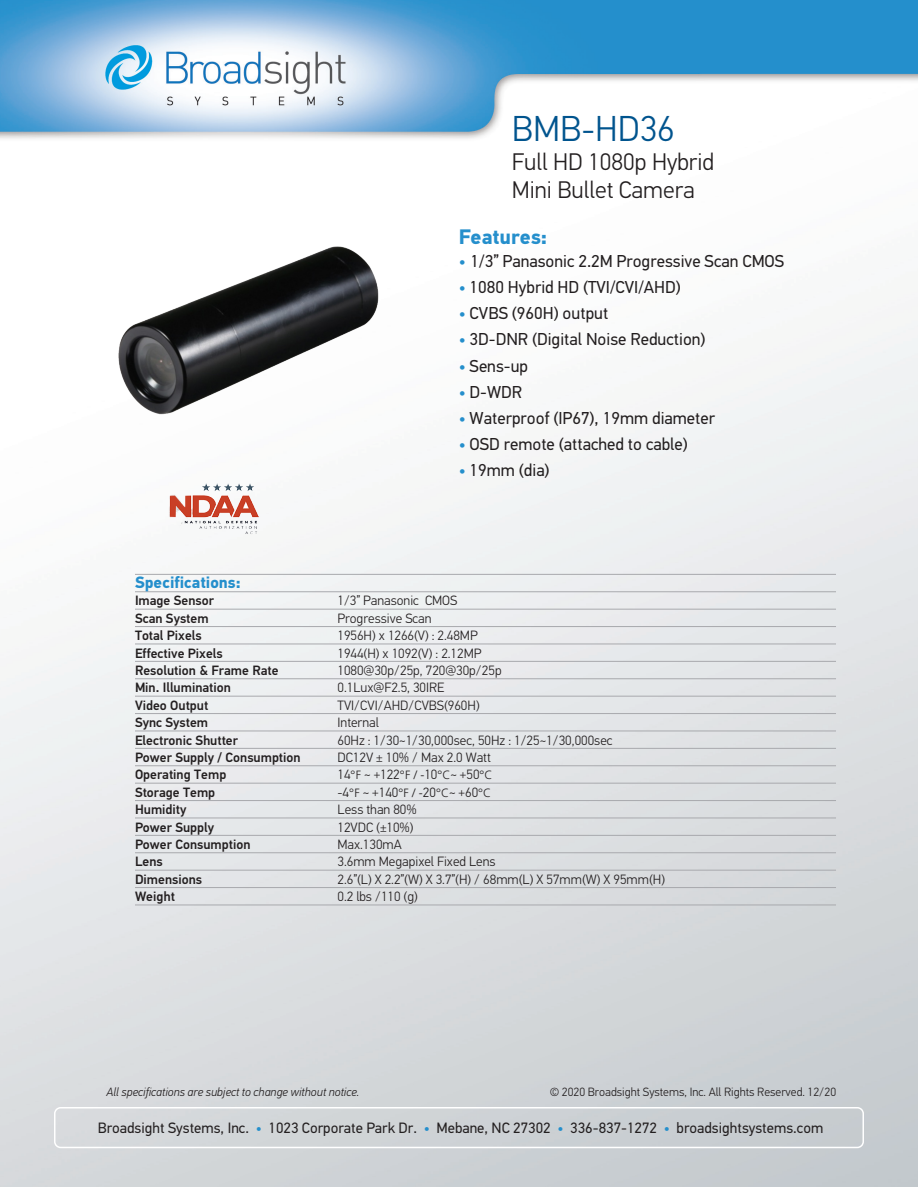
<style>
.page{position:relative;width:918px;height:1188px;background:#fff}
.page>*{position:absolute;margin:0;border:0;box-sizing:border-box;transform-origin:0 0}
.t1{font:300 36px "PF Din Text Pro";color:#00548e}
.t2{font:300 24px "PF Din Text Pro";color:#231f20}
.t3{font:700 21px "PF Din Text Pro";color:#258fcc}
.t4{font:17.25px "PF Din Text Pro";color:#231f20}
.t5{font:700 16.5px "PF Din Text Pro";color:#258fcc}
.t6{font:15px "PF Din Text Pro";color:#231f20}
.t7{font:300 13.5px "PF Din Text Pro";color:#231f20}
.t8{font:500 13.5px "PF Din Text Pro";color:#231f20}
.t9{font:300 12px "PF Din Text Pro";color:#231f20}
.t10{font:italic 300 12px "PF Din Text Pro";color:#231f20}
.s1{color:#258fcc}
.s2{font-family:"Frutiger LT";font-size:12px}
</style>
<div class="page">
<img style="left:0;top:0;width:918px;height:1187px">
<div style="left:54px;top:1107px;width:810px;height:41px;border:2px solid #fff;border-radius:6px"></div>
<img style="left:131px;top:467px;width:164px;height:80px">
<img style="left:107px;top:234px;width:279px;height:191px">
<hr style="left:135px;top:574px;width:701px;height:1px;background:#a8a9ad">
<hr style="left:135px;top:591px;width:701px;height:1px;background:#a8a9ad">
<hr style="left:135px;top:609px;width:701px;height:1px;background:#a8a9ad">
<hr style="left:135px;top:626px;width:701px;height:1px;background:#a8a9ad">
<hr style="left:135px;top:644px;width:701px;height:1px;background:#a8a9ad">
<hr style="left:135px;top:661px;width:701px;height:1px;background:#a8a9ad">
<hr style="left:135px;top:678px;width:701px;height:1px;background:#a8a9ad">
<hr style="left:135px;top:696px;width:701px;height:1px;background:#a8a9ad">
<hr style="left:135px;top:713px;width:701px;height:1px;background:#a8a9ad">
<hr style="left:135px;top:731px;width:701px;height:1px;background:#a8a9ad">
<hr style="left:135px;top:748px;width:701px;height:1px;background:#a8a9ad">
<hr style="left:135px;top:765px;width:701px;height:1px;background:#a8a9ad">
<hr style="left:135px;top:783px;width:701px;height:1px;background:#a8a9ad">
<hr style="left:135px;top:800px;width:701px;height:1px;background:#a8a9ad">
<hr style="left:135px;top:818px;width:701px;height:1px;background:#a8a9ad">
<hr style="left:135px;top:835px;width:701px;height:1px;background:#a8a9ad">
<hr style="left:135px;top:852px;width:701px;height:1px;background:#a8a9ad">
<hr style="left:135px;top:870px;width:701px;height:1px;background:#a8a9ad">
<hr style="left:135px;top:887px;width:701px;height:1px;background:#a8a9ad">
<hr style="left:135px;top:905px;width:701px;height:1px;background:#a8a9ad">
<p class="t1" style="left:512px;top:108px;width:164px">BMB-HD36</p>
<p class="t2" style="left:512px;top:148px;width:204px">Full HD 1080p Hybrid</p>
<p class="t2" style="left:512px;top:176px;width:184px">Mini Bullet Camera</p>
<p class="t3" style="left:459px;top:224px;width:90px">Features:</p>
<p class="t4" style="left:459px;top:251px;width:327px"><span class="s1">•</span> 1/3” Panasonic 2.2M Progressive Scan CMOS</p>
<p class="t4" style="left:459px;top:277px;width:224px"><span class="s1">•</span> 1080 Hybrid HD (TVI/CVI/AHD)</p>
<p class="t4" style="left:459px;top:303px;width:151px"><span class="s1">•</span> CVBS (960H) output</p>
<p class="t4" style="left:459px;top:329px;width:248px"><span class="s1">•</span> 3D-DNR (Digital Noise Reduction)</p>
<p class="t4" style="left:459px;top:355px;width:71px"><span class="s1">•</span> Sens-up</p>
<p class="t4" style="left:459px;top:382px;width:65px"><span class="s1">•</span> D-WDR</p>
<p class="t4" style="left:459px;top:408px;width:258px"><span class="s1">•</span> Waterproof (IP67), 19mm diameter</p>
<p class="t4" style="left:459px;top:434px;width:231px"><span class="s1">•</span> OSD remote (attached to cable)</p>
<p class="t4" style="left:459px;top:460px;width:92px"><span class="s1">•</span> 19mm (dia)</p>
<p class="t5" style="left:135px;top:572px;width:107px">Specifications:</p>
<p class="t8" style="left:135px;top:593px;width:81px">Image Sensor</p>
<p class="t7" style="left:338px;top:593px;width:121px">1/3” Panasonic CMOS</p>
<p class="t8" style="left:135px;top:610px;width:75px">Scan System</p>
<p class="t7" style="left:338px;top:610px;width:96px">Progressive Scan</p>
<p class="t8" style="left:135px;top:627px;width:68px">Total Pixels</p>
<p class="t7" style="left:338px;top:628px;width:142px">1956H) x 1266(V) : 2.48MP</p>
<p class="t8" style="left:135px;top:645px;width:89px">Effective Pixels</p>
<p class="t7" style="left:338px;top:645px;width:145px">1944(H) x 1092(V) : 2.12MP</p>
<p class="t8" style="left:135px;top:662px;width:145px">Resolution &amp; Frame Rate</p>
<p class="t7" style="left:338px;top:663px;width:166px">1080@30p/25p, 720@30p/25p</p>
<p class="t8" style="left:135px;top:680px;width:97px">Min. Illumination</p>
<p class="t7" style="left:338px;top:680px;width:108px">0.1Lux@F2.5, 30IRE</p>
<p class="t8" style="left:135px;top:697px;width:75px">Video Output</p>
<p class="t7" style="left:338px;top:697px;width:144px">TVI/CVI/AHD/CVBS(960H)</p>
<p class="t8" style="left:135px;top:714px;width:75px">Sync System</p>
<p class="t7" style="left:338px;top:715px;width:43px">Internal</p>
<p class="t8" style="left:135px;top:732px;width:105px">Electronic Shutter</p>
<p class="t7" style="left:338px;top:732px;width:277px">60Hz : 1/30~1/30,000sec, 50Hz : 1/25~1/30,000sec</p>
<p class="t8" style="left:135px;top:749px;width:167px">Power Supply / Consumption</p>
<p class="t7" style="left:338px;top:750px;width:155px">DC12V ± 10% / Max 2.0 Watt</p>
<p class="t8" style="left:135px;top:767px;width:93px">Operating Temp</p>
<p class="t7" style="left:338px;top:767px;width:157px">14<span class="s2">°F</span> ~ +122<span class="s2">°F / -</span>10<span class="s2">°C</span>~ +50<span class="s2">°C</span></p>
<p class="t8" style="left:135px;top:784px;width:82px">Storage Temp</p>
<p class="t7" style="left:338px;top:784px;width:155px">-4<span class="s2">°F</span> ~ +140<span class="s2">°F / -</span>20<span class="s2">°C</span>~ +60<span class="s2">°C</span></p>
<p class="t8" style="left:135px;top:801px;width:53px">Humidity</p>
<p class="t7" style="left:338px;top:802px;width:81px">Less than 80%</p>
<p class="t8" style="left:135px;top:819px;width:81px">Power Supply</p>
<p class="t7" style="left:338px;top:819px;width:78px">12VDC (±10%)</p>
<p class="t8" style="left:135px;top:836px;width:117px">Power Consumption</p>
<p class="t7" style="left:338px;top:837px;width:66px">Max.130mA</p>
<p class="t8" style="left:135px;top:854px;width:29px">Lens</p>
<p class="t7" style="left:338px;top:854px;width:160px">3.6mm Megapixel Fixed Lens</p>
<p class="t8" style="left:135px;top:871px;width:69px">Dimensions</p>
<p class="t7" style="left:338px;top:871px;width:329px">2.6”(L) X 2.2”(W) X 3.7”(H) / 68mm(L) X 57mm(W) X 95mm(H)</p>
<p class="t8" style="left:135px;top:888px;width:41px">Weight</p>
<p class="t7" style="left:338px;top:889px;width:82px">0.2 lbs /110 (g)</p>
<p class="t10" style="left:107px;top:1085px;width:254px">All specifications are subject to change without notice.</p>
<p class="t9" style="left:550px;top:1085px;width:288px">© 2020 Broadsight Systems, Inc. All Rights Reserved. 12/20</p>
<p class="t6" style="left:98px;top:1119px;width:727px">Broadsight Systems, Inc. <span class="s1">•</span> 1023 Corporate Park Dr. <span class="s1">•</span> Mebane, NC 27302 <span class="s1">•</span> 336-837-1272 <span class="s1">•</span> broadsightsystems.com</p>
</div>
